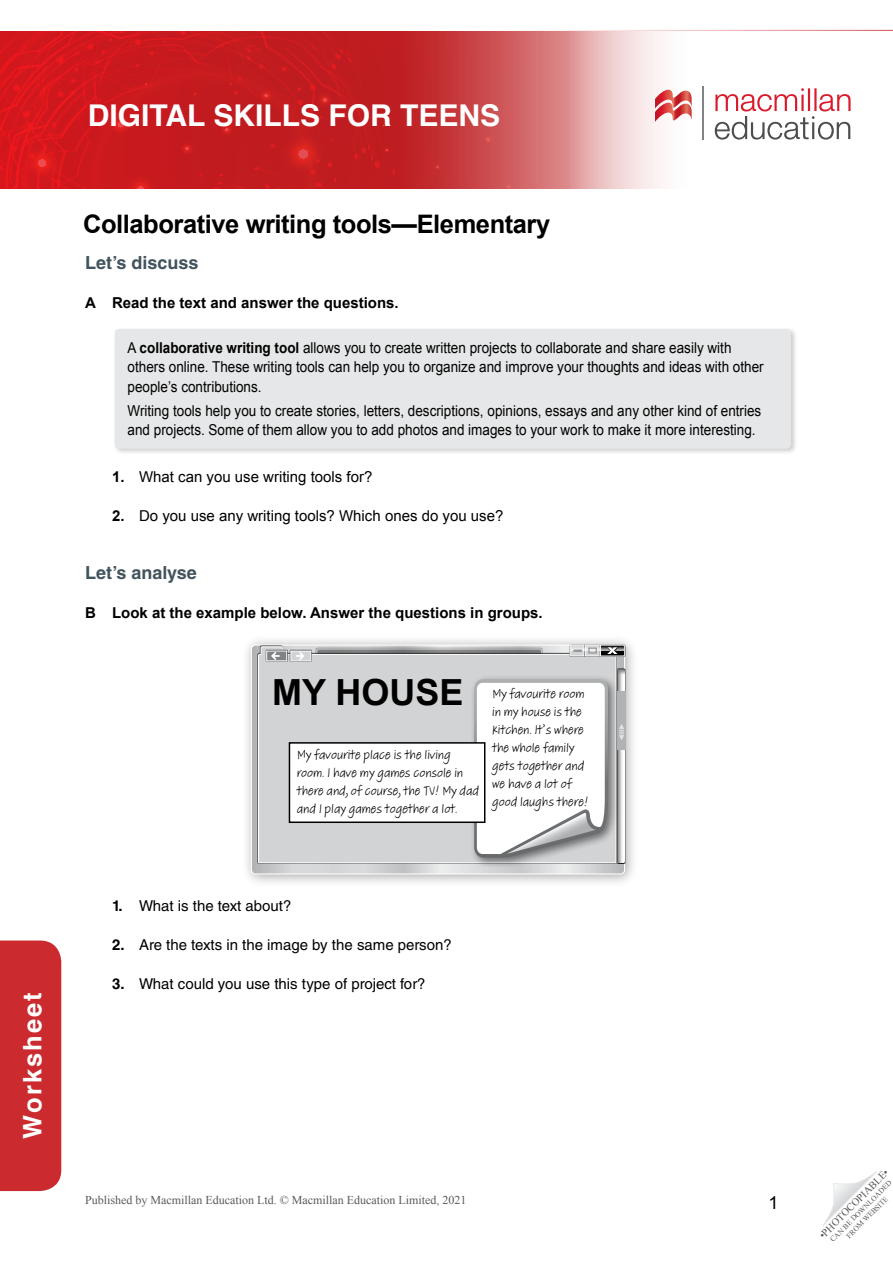
<style>
.page{position:relative;width:893px;height:1263px;background:#fff}
.page>*{position:absolute;margin:0;border:0;box-sizing:border-box;transform-origin:0 0}
.B_head_box{font:700 36px "Arial";color:#000}
.t1{font:700 30px "Helvetica";color:#fff}
.Article_Title{font:700 25.5px "Arial";letter-spacing:-.015em;color:#000}
.Template__Left_sideb{font:700 25.5px "Helvetica";letter-spacing:.08em;color:#fff}
.TN__Title{font:700 18px "Helvetica LT Std";color:#41535d}
.t2{font:18px "Arial";color:#000}
.TN__Body_text{font:15px/19.5px "Arial";color:#000;scale:.9 1}
.t3{font:15px "Helvetica LT Std";color:#000}
.t4{font:700 15px "Arial";color:#000}
.TN__Body_text-2{font:15px "Arial";color:#000}
.TN__Box_text_bullete{font:13.5px/18px "Adobe Handwriting Tiffany";color:#000;scale:.9 1}
.t5{font:12px "Times New Roman";color:#58595b}
.t6{font:10.5px "Times New Roman";color:#58595b}
.t7{font:7.5px/9px "Times New Roman";color:#58595b;text-align:center}
.s1{font-weight:700}
</style>
<div class="page">
<div style="left:241px;top:634px;width:398px;height:254px;background:#000;opacity:.35"></div>
<svg style="left:251px;top:645px;width:374px;height:229px;background:#d0d1d3"></svg>
<svg style="left:257px;top:646px;width:360px;height:218px;background:#cdcfd0"></svg>
<div style="left:603px;top:659px;width:34px;height:206px;background:#000;opacity:.5"></div>
<svg style="left:266px;top:650px;width:22px;height:12px"></svg>
<div style="left:266px;top:650px;width:21px;height:11px;background:#808285;border:1px solid #fff"></div>
<svg style="left:290px;top:650px;width:22px;height:12px"></svg>
<div style="left:290px;top:650px;width:21px;height:11px;background:#d1d3d4;border:1px solid #fff"></div>
<svg style="left:271px;top:652px;width:9px;height:8px"></svg>
<svg style="left:296px;top:652px;width:9px;height:8px"></svg>
<svg style="left:618px;top:669px;width:7px;height:194px"></svg>
<svg style="left:625px;top:644px;width:1px;height:13px"></svg>
<svg style="left:569px;top:644px;width:56px;height:13px"></svg>
<div style="left:469px;top:674px;width:150px;height:194px;background:#000;opacity:.5"></div>
<svg style="left:474px;top:679px;width:134px;height:178px"></svg>
<div style="left:112px;top:326px;width:685px;height:129px;background:#000;opacity:.2"></div>
<div style="left:115px;top:329px;width:676px;height:120px;background:#e6e7e8;border-radius:4px"></div>
<div style="left:289px;top:743px;width:196px;height:79px;background:#fff"></div>
<div style="left:289px;top:742px;width:196px;height:81px;border:2px solid #000"></div>
<svg style="left:822px;top:1171px;width:55px;height:55px"></svg>
<svg style="left:395px;top:31px;width:171px;height:157px;background:#ca4b4d"></svg>
<svg style="left:433px;top:163px;width:8px;height:7px"></svg>
<svg style="left:482px;top:134px;width:11px;height:10px"></svg>
<svg style="left:504px;top:182px;width:8px;height:6px"></svg>
<svg style="left:0;top:31px;width:395px;height:158px;background:#c81a1e"></svg>
<svg style="left:566px;top:29px;width:327px;height:160px"></svg>
<svg style="left:655px;top:89px;width:37px;height:34px"></svg>
<hr style="left:703px;top:86px;width:1px;height:54px;background:#808285">
<svg style="left:715px;top:88px;width:135px;height:52px"></svg>
<div style="left:0;top:940px;width:61px;height:251px;background:#cb2b2e"></div>
<hr style="left:0;top:30px;width:893px;height:1px;background:#cb2b2e">
<p class="Template__Left_sideb" style="left:12px;top:1138px;width:148px;rotate:-90deg">Worksheet</p>
<p class="t1" style="left:88px;top:91px;width:414px">DIGITAL SKILLS FOR TEENS</p>
<p class="Article_Title" style="left:83px;top:207px;width:469px">Collaborative writing tools—Elementary</p>
<p class="TN__Title" style="left:85px;top:252px;width:115px">Let’s discuss</p>
<p class="t4" style="left:85px;top:293px;width:315px">A Read the text and answer the questions.</p>
<p class="TN__Body_text" style="left:128px;top:338px;width:708px">A <span class="s1">collaborative writing tool</span> allows you to create written projects to collaborate and share easily with others online. These writing tools can help you to organize and improve your thoughts and ideas with other people’s contributions.</p>
<p class="TN__Body_text" style="left:128px;top:401px;width:706px">Writing tools help you to create stories, letters, descriptions, opinions, essays and any other kind of entries and projects. Some of them allow you to add photos and images to your work to make it more interesting.</p>
<p class="TN__Body_text-2" style="left:112px;top:467px;width:262px"><span class="s1">1.</span> What can you use writing tools for?</p>
<p class="TN__Body_text-2" style="left:112px;top:506px;width:393px"><span class="s1">2.</span> Do you use any writing tools? Which ones do you use?</p>
<p class="TN__Title" style="left:85px;top:561px;width:113px">Let’s analyse</p>
<p class="t4" style="left:85px;top:602px;width:459px">B Look at the example below. Answer the questions in groups.</p>
<p class="B_head_box" style="left:272px;top:669px;width:193px">MY HOUSE</p>
<p class="TN__Box_text_bullete" style="left:492px;top:685px;width:108px">My favourite room in my house is the kitchen. It’s where the whole family gets together and we have a lot of good laughs there!</p>
<p class="TN__Box_text_bullete" style="left:297px;top:746px;width:204px">My favourite place is the living room. I have my games console in there and, of course, the TV! My dad and I play games together a lot.</p>
<p class="t3" style="left:112px;top:896px;width:181px"><span class="s1">1.</span> What is the text about?</p>
<p class="t3" style="left:112px;top:935px;width:341px"><span class="s1">2.</span> Are the texts in the image by the same person?</p>
<p class="t3" style="left:112px;top:974px;width:315px"><span class="s1">3.</span> What could you use this type of project for?</p>
<p class="t5" style="left:85px;top:1192px;width:383px">Published by Macmillan Education Ltd. © Macmillan Education Limited, 2021</p>
<p class="t2" style="left:769px;top:1191px;width:12px">1</p>
<p class="t6" style="left:816px;top:1232px;width:95px;rotate:-45deg">•PHOTOCOPIABLE•</p>
<p class="t7" style="left:828px;top:1237px;width:85px;rotate:-45deg">CAN BE DOWNLOADED<br>FROM WEBSITE</p>
</div>
